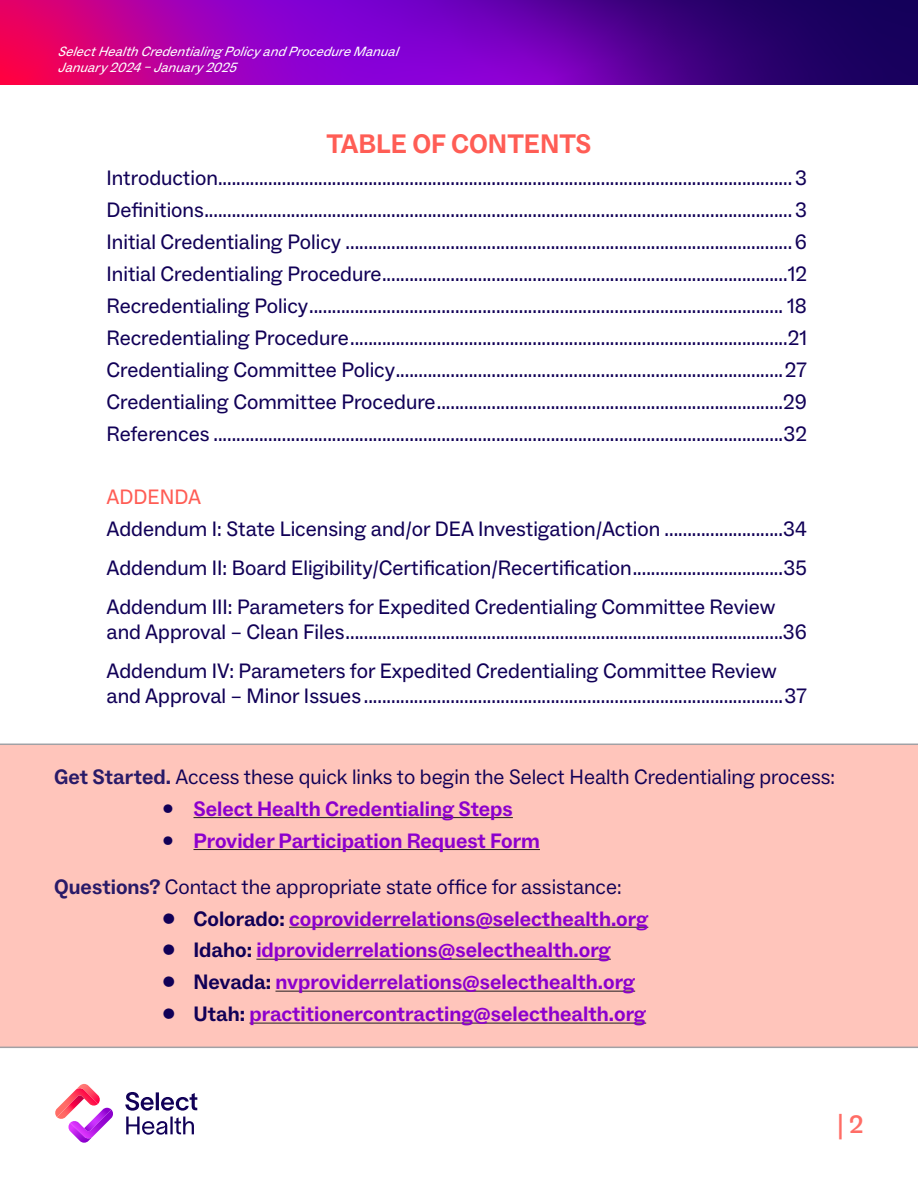
<style>
.page{position:relative;width:918px;height:1188px;background:#fff}
.page>*{position:absolute;margin:0;border:0;box-sizing:border-box;transform-origin:0 0}
.Table_of_Contents_Header{font:700 27px "ABC Social";color:#ff5d55}
.t1{font:500 25.5px "ABC Social";color:#ff6d66}
.Table_of_Contents_Body{font:21px/25.2px "ABC Social";color:#110057}
.t2{font:700 21px "ABC Social";color:#8c00cd}
.Header__22_pt_Dk_Blue{font:21px "ABC Social";color:#110057}
.Table_of_Contents_Body-2{font:21px "ABC Social";color:#ff5d55}
.t3{font:italic 13.5px/16.2px "ABC Social";color:#fff}
.s1{font-weight:700;color:#291a68}
.s2{font-weight:400;color:#110057}
.s3{color:#110057}
</style>
<div class="page">
<svg style="left:0;top:0;width:918px;height:85px;background:#750099"></svg>
<svg style="left:125px;top:1092px;width:72px;height:43px"></svg>
<svg style="left:55px;top:1084px;width:58px;height:59px"></svg>
<div style="left:0;top:744px;width:918px;height:304px;background:#ffc5bb"></div>
<hr style="left:194px;top:817px;width:319px;height:1px;background:#231f20">
<hr style="left:194px;top:849px;width:346px;height:1px;background:#231f20">
<hr style="left:289px;top:927px;width:359px;height:1px;background:#231f20">
<hr style="left:256px;top:959px;width:355px;height:1px;background:#231f20">
<hr style="left:275px;top:991px;width:360px;height:1px;background:#231f20">
<hr style="left:249px;top:1023px;width:397px;height:1px;background:#231f20">
<p class="t3" style="left:57px;top:43px;width:348px">SelectHealthCredentialingPolicyandProcedureManual<br>January2024–January2025</p>
<p class="Table_of_Contents_Header" style="left:326px;top:127px;width:267px">TABLE OF CONTENTS</p>
<p class="Table_of_Contents_Body" style="left:106px;top:166px;width:702px">Introduction..............................................................................................................................3</p>
<p class="Table_of_Contents_Body" style="left:106px;top:198px;width:702px">Definitions.................................................................................................................................3</p>
<p class="Table_of_Contents_Body" style="left:106px;top:229px;width:702px">Initial Credentialing Policy ..................................................................................................6</p>
<p class="Table_of_Contents_Body" style="left:106px;top:261px;width:702px">Initial Credentialing Procedure.........................................................................................12</p>
<p class="Table_of_Contents_Body" style="left:106px;top:293px;width:702px">Recredentialing Policy........................................................................................................ 18</p>
<p class="Table_of_Contents_Body" style="left:106px;top:325px;width:702px">Recredentialing Procedure................................................................................................21</p>
<p class="Table_of_Contents_Body" style="left:106px;top:357px;width:702px">Credentialing Committee Policy.....................................................................................27</p>
<p class="Table_of_Contents_Body" style="left:106px;top:389px;width:702px">Credentialing Committee Procedure............................................................................29</p>
<p class="Table_of_Contents_Body" style="left:106px;top:421px;width:702px">References .............................................................................................................................32</p>
<p class="Table_of_Contents_Body-2" style="left:106px;top:484px;width:96px">ADDENDA</p>
<p class="Table_of_Contents_Body" style="left:106px;top:517px;width:702px">Addendum I: State Licensing and/or DEA Investigation/Action ..........................34</p>
<p class="Table_of_Contents_Body" style="left:106px;top:556px;width:702px">Addendum II: Board Eligibility/Certification/Recertification.................................35</p>
<p class="Table_of_Contents_Body" style="left:106px;top:594px;width:702px">Addendum III: Parameters for Expedited Credentialing Committee Review and Approval – Clean Files................................................................................................36</p>
<p class="Table_of_Contents_Body" style="left:106px;top:658px;width:702px">Addendum IV: Parameters for Expedited Credentialing Committee Review and Approval – Minor Issues ............................................................................................37</p>
<p class="Header__22_pt_Dk_Blue" style="left:54px;top:764px;width:783px"><span class="s1">Get Started.</span> Access these quick links to begin the Select Health Credentialing process:</p>
<p class="t2" style="left:162px;top:796px;width:352px"><span class="s2">•</span> Select Health Credentialing Steps</p>
<p class="t2" style="left:162px;top:828px;width:379px"><span class="s2">•</span> Provider Participation Request Form</p>
<p class="Header__22_pt_Dk_Blue" style="left:54px;top:874px;width:569px"><span class="s1">Questions?</span> Contact the appropriate state office for assistance:</p>
<p class="t2" style="left:162px;top:906px;width:488px"><span class="s3">• Colorado:</span> coproviderrelations@selecthealth.org</p>
<p class="t2" style="left:162px;top:938px;width:450px"><span class="s3">• Idaho:</span> idproviderrelations@selecthealth.org</p>
<p class="t2" style="left:162px;top:969px;width:475px"><span class="s3">• Nevada:</span> nvproviderrelations@selecthealth.org</p>
<p class="t2" style="left:162px;top:1001px;width:486px"><span class="s3">• Utah:</span> practitionercontracting@selecthealth.org</p>
<p class="t1" style="left:838px;top:1109px;width:27px">| 2</p>
</div>
